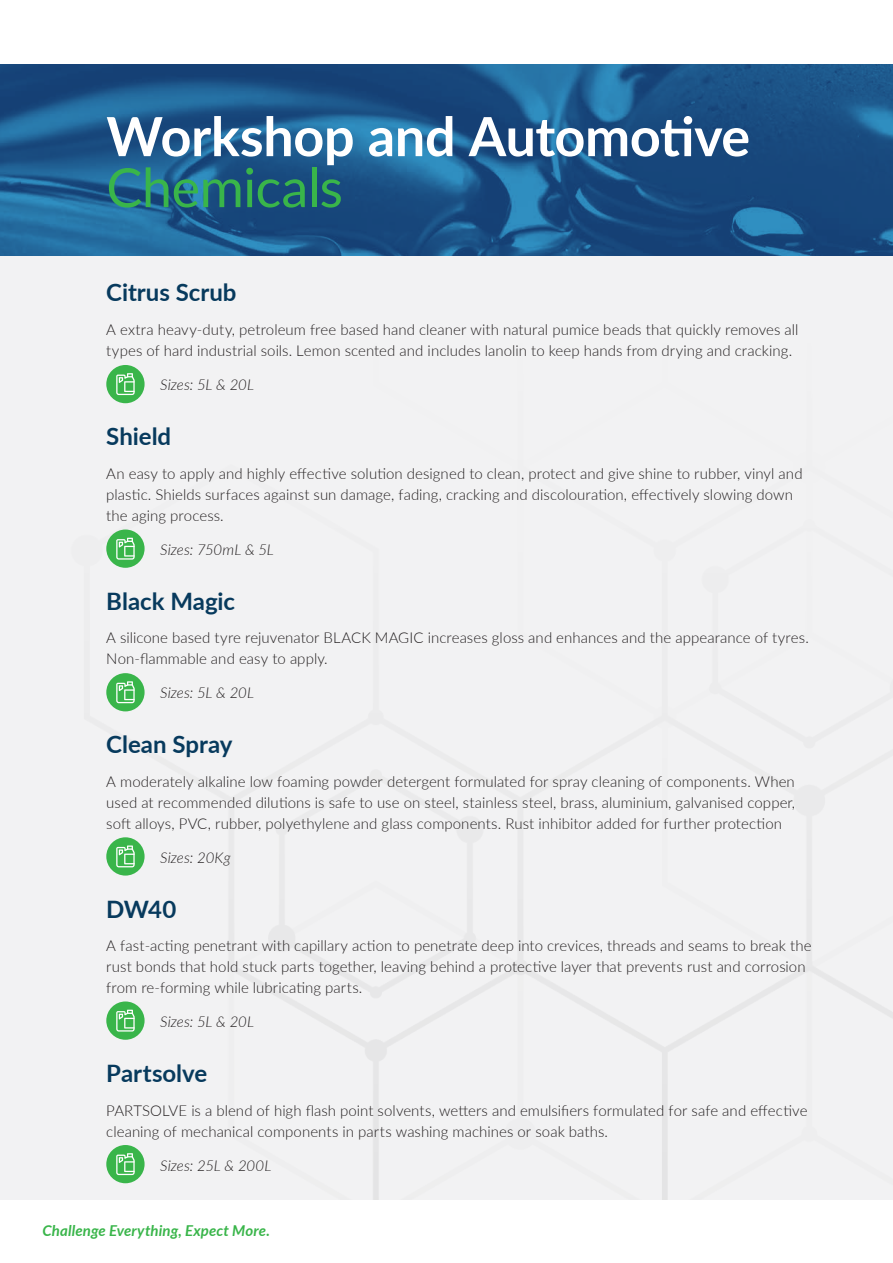
<style>
.page{position:relative;width:893px;height:1263px;background:#fff}
.page>*{position:absolute;margin:0;border:0;box-sizing:border-box;transform-origin:0 0}
.t1{font:700 54px "Lato";letter-spacing:-.005em;color:#fff}
.t2{font:54px "Lato";letter-spacing:-.01em;color:#39b54a}
.t3{font:700 24px "Lato";color:#073a5d}
.t4{font:300 15px/21px "Lato";letter-spacing:.005em;color:#231f20}
.t5{font:italic 300 15px "Lato";color:#231f20}
.t6{font:italic 700 15px "Lato";letter-spacing:.005em;color:#39b54a}
</style>
<div class="page">
<div style="left:0;top:65px;width:893px;height:1135px;background:#f2f2f3"></div>
<img style="left:0;top:65px;width:893px;height:191px">
<img style="left:106px;top:365px;width:787px;height:835px">
<div style="left:106px;top:365px;width:39px;height:38px;background:#39b54a;border-radius:50%"></div>
<svg style="left:116px;top:373px;width:19px;height:22px"></svg>
<div style="left:106px;top:529px;width:39px;height:39px;background:#39b54a;border-radius:50%"></div>
<svg style="left:116px;top:538px;width:19px;height:22px"></svg>
<div style="left:106px;top:673px;width:39px;height:38px;background:#39b54a;border-radius:50%"></div>
<svg style="left:116px;top:681px;width:19px;height:22px"></svg>
<div style="left:106px;top:837px;width:39px;height:38px;background:#39b54a;border-radius:50%"></div>
<svg style="left:116px;top:845px;width:19px;height:22px"></svg>
<div style="left:106px;top:1001px;width:39px;height:39px;background:#39b54a;border-radius:50%"></div>
<svg style="left:116px;top:1010px;width:19px;height:21px"></svg>
<div style="left:106px;top:1145px;width:39px;height:38px;background:#39b54a;border-radius:50%"></div>
<svg style="left:116px;top:1153px;width:19px;height:22px"></svg>
<h1 class="t1" style="left:106px;top:97px;width:645px">Workshop and Automotive</h1>
<h1 class="t2" style="left:106px;top:149px;width:238px">Chemicals</h1>
<h2 class="t3" style="left:106px;top:275px;width:132px">Citrus Scrub</h2>
<p class="t4" style="left:106px;top:319px;width:694px">A extra heavy-duty, petroleum free based hand cleaner with natural pumice beads that quickly removes all types of hard industrial soils. Lemon scented and includes lanolin to keep hands from drying and cracking.</p>
<p class="t5" style="left:160px;top:374px;width:95px">Sizes: 5L &amp; 20L</p>
<h2 class="t3" style="left:106px;top:419px;width:66px">Shield</h2>
<p class="t4" style="left:106px;top:462px;width:698px">An easy to apply and highly effective solution designed to clean, protect and give shine to rubber, vinyl and plastic. Shields surfaces against sun damage, fading, cracking and discolouration, effectively slowing down the aging process.</p>
<p class="t5" style="left:160px;top:539px;width:115px">Sizes: 750mL &amp; 5L</p>
<h2 class="t3" style="left:106px;top:583px;width:130px">Black Magic</h2>
<p class="t4" style="left:106px;top:627px;width:704px">A silicone based tyre rejuvenator BLACK MAGIC increases gloss and enhances and the appearance of tyres.<br>Non-flammable and easy to apply.</p>
<p class="t5" style="left:160px;top:682px;width:95px">Sizes: 5L &amp; 20L</p>
<h2 class="t3" style="left:106px;top:727px;width:128px">Clean Spray</h2>
<p class="t4" style="left:106px;top:770px;width:690px;text-align:justify">A moderately alkaline low foaming powder detergent formulated for spray cleaning of components. When used at recommended dilutions is safe to use on steel, stainless steel, brass, aluminium, galvanised copper, soft alloys, PVC, rubber, polyethylene and glass components. Rust inhibitor added for further protection</p>
<p class="t5" style="left:160px;top:847px;width:72px">Sizes: 20Kg</p>
<h2 class="t3" style="left:106px;top:891px;width:71px">DW40</h2>
<p class="t4" style="left:106px;top:935px;width:707px">A fast-acting penetrant with capillary action to penetrate deep into crevices, threads and seams to break the rust bonds that hold stuck parts together, leaving behind a protective layer that prevents rust and corrosion from re-forming while lubricating parts.</p>
<p class="t5" style="left:160px;top:1011px;width:95px">Sizes: 5L &amp; 20L</p>
<h2 class="t3" style="left:106px;top:1056px;width:102px">Partsolve</h2>
<p class="t4" style="left:106px;top:1099px;width:703px">PARTSOLVE is a blend of high flash point solvents, wetters and emulsifiers formulated for safe and effective cleaning of mechanical components in parts washing machines or soak baths.</p>
<p class="t5" style="left:160px;top:1155px;width:113px">Sizes: 25L &amp; 200L</p>
<p class="t6" style="left:43px;top:1219px;width:229px">Challenge Everything, Expect More.</p>
</div>
